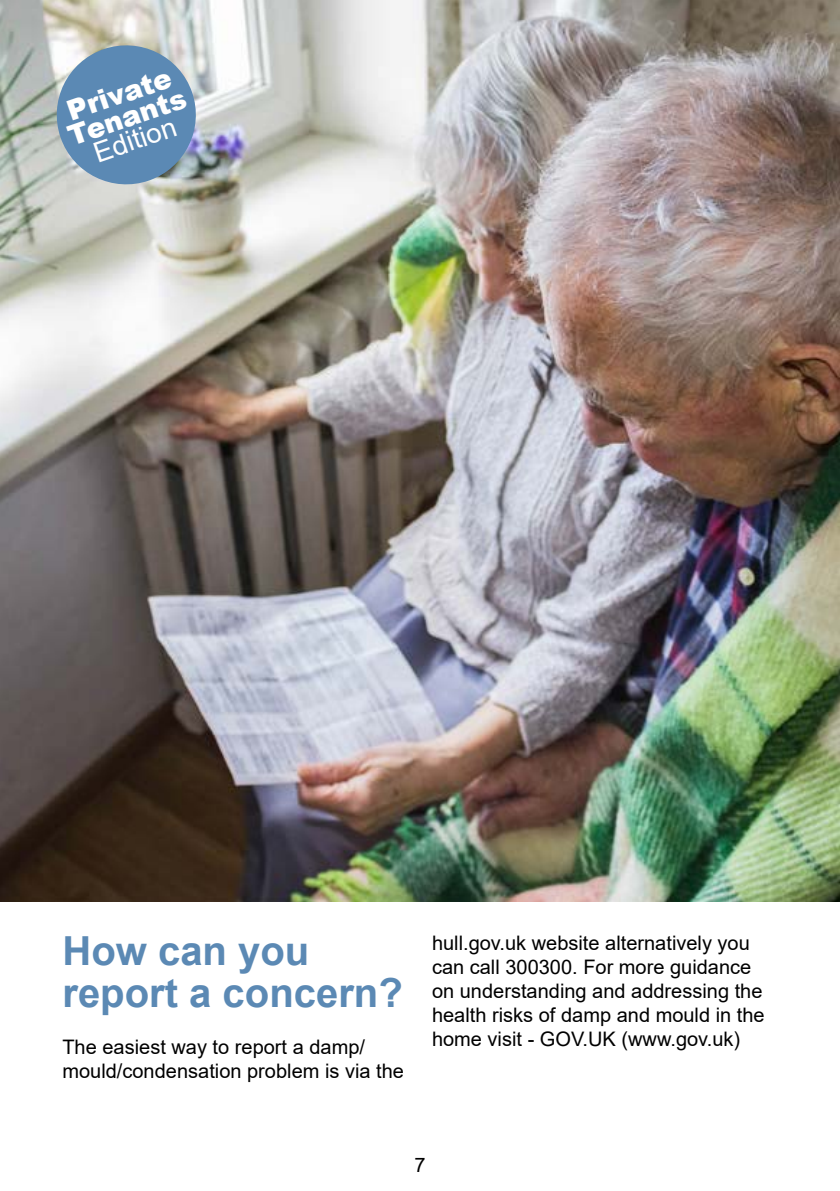
<style>
.page{position:relative;width:840px;height:1191px;background:#fff}
.page>*{position:absolute;margin:0;border:0;box-sizing:border-box;transform-origin:0 0}
.t1{font:700 40px/42px "Arial";color:#5b89b4}
.t2{font:900 28px/24px "Arial";color:#fff;text-align:center}
.t3{font:20px/24px "Arial";color:#000}
.s1{font-weight:400}
</style>
<div class="page">
<img style="left:0;top:0;width:839px;height:901px">
<svg style="left:48px;top:37px;width:156px;height:156px;background:#84a2bb"></svg>
<p class="t2" style="left:57px;top:102px;width:124px;rotate:-19deg">Private<br>Tenants<br><span class="s1">Edition</span></p>
<h2 class="t1" style="left:62px;top:930px;width:342px">How can you report a concern?</h2>
<p class="t3" style="left:62px;top:1034px;width:343px">The easiest way to report a damp/ mould/condensation problem is via the</p>
<p class="t3" style="left:432px;top:931px;width:334px">hull.gov.uk website alternatively you can call 300300. For more guidance on understanding and addressing the health risks of damp and mould in the home visit - GOV.UK (www.gov.uk)</p>
<p class="t3" style="left:414px;top:1152px;width:13px">7</p>
</div>
